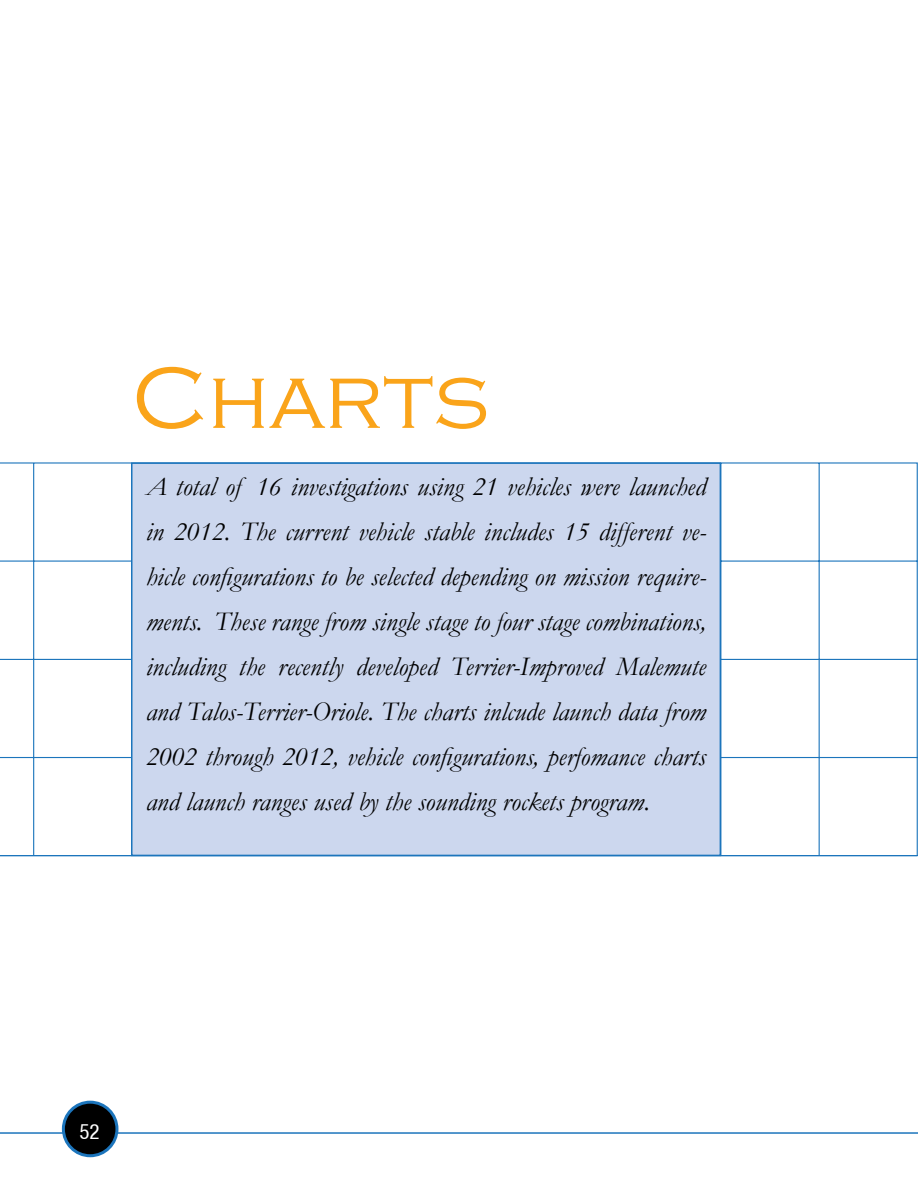
<style>
.page{position:relative;width:918px;height:1188px;background:#fff}
.page>*{position:absolute;margin:0;border:0;box-sizing:border-box;transform-origin:0 0}
.t1{font:300 90px "Copperplate Gothic";color:#faa41a}
.t2{font:italic 27px/45px "Garamond";color:#000;text-align:justify}
.t3{font:condensed 21px "Helvetica Neue LT";color:#fff}
</style>
<div class="page">
<hr style="left:0;top:1132px;width:918px;height:2px;background:#1c75bc">
<div style="left:63px;top:1102px;width:54px;height:54px;background:#000;border-radius:50%"></div>
<div style="left:62px;top:1101px;width:56px;height:56px;border:3px solid #1c75bc;border-radius:50%"></div>
<svg style="left:0;top:462px;width:918px;height:395px"></svg>
<div style="left:132px;top:463px;width:588px;height:392px;background:#ccd7ee"></div>
<div style="left:131px;top:462px;width:590px;height:394px;border:2px solid #1c75bc"></div>
<h1 class="t1" style="left:132px;top:349px;width:359px">Charts</h1>
<p class="t2" style="left:146px;top:463px;width:562px">A total of 16 investigations using 21 vehicles were launched in 2012. The current vehicle stable includes 15 different ve&shy;hicle configurations to be selected depending on mission require&shy;ments. These range from single stage to four stage combinations, including the recently developed Terrier-Improved Malemute and Talos-Terrier-Oriole. The charts inlcude launch data from 2002 through 2012, vehicle configurations, perfomance charts and launch ranges used by the sounding rockets program.</p>
<p class="t3" style="left:80px;top:1119px;width:22px">52</p>
</div>
